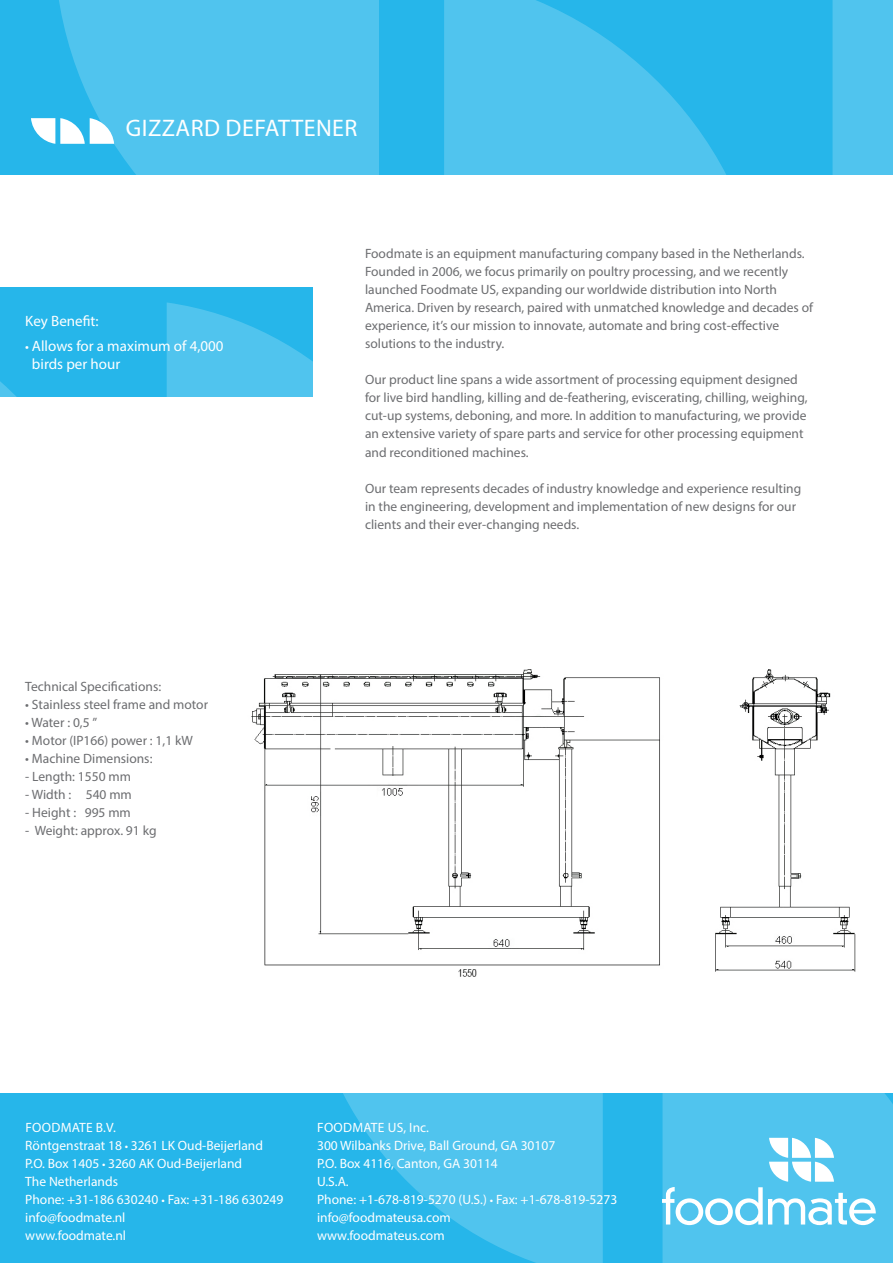
<style>
.page{position:relative;width:893px;height:1263px;background:#fff}
.page>*{position:absolute;margin:0;border:0;box-sizing:border-box;transform-origin:0 0}
.t1{font:24px "Myriad Pro";letter-spacing:.02em;color:#fff}
.t2{font:15px/18px "Myriad Pro";color:#fff}
.t3{font:13.5px/18px "Myriad Pro";color:#6c6d70}
.t4{font:13.5px/18px "Myriad Pro";color:#fff}
.t5{font:13.5px "Myriad Pro";letter-spacing:.02em;color:#fff}
.s1{font-size:13.5px}
.s2{font-size:12px}
</style>
<div class="page">
<div style="left:0;top:0;width:893px;height:175px;background:#26b6ea"></div>
<svg style="left:444px;top:0;width:282px;height:175px;fill:#50c4ee"></svg>
<svg style="left:59px;top:0;width:320px;height:175px;background:#4cc2ed"></svg>
<div style="left:832px;top:0;width:61px;height:175px;background:#50c4ee"></div>
<div style="left:0;top:1094px;width:893px;height:169px;background:#26b6ea"></div>
<svg style="left:343px;top:1094px;width:260px;height:169px;fill:#50c4ee"></svg>
<svg style="left:662px;top:1094px;width:231px;height:169px;background:#62caef"></svg>
<svg style="left:31px;top:118px;width:83px;height:26px"></svg>
<img style="left:251px;top:669px;width:605px;height:308px">
<div style="left:0;top:287px;width:313px;height:110px;background:#26b6ea"></div>
<svg style="left:0;top:381px;width:17px;height:16px"></svg>
<svg style="left:167px;top:302px;width:146px;height:95px"></svg>
<p class="t1" style="left:126px;top:113px;width:233px">GIZZARD DEFATTENER</p>
<p class="t2" style="left:25px;top:312px;width:75px">Key Benefit:</p>
<p class="t2" style="left:32px;top:336px;width:193px;text-indent:-7px"><span class="s1">•</span> Allows for a maximum of 4,000 birds per hour</p>
<p class="t3" style="left:365px;top:245px;width:450px">Foodmate is an equipment manufacturing company based in the Netherlands.<br>Founded in 2006, we focus primarily on poultry processing, and we recently launched Foodmate US, expanding our worldwide distribution into North America. Driven by research, paired with unmatched knowledge and decades of experience, it’s our mission to innovate, automate and bring cost-effective solutions to the industry.</p>
<p class="t3" style="left:365px;top:371px;width:444px">Our product line spans a wide assortment of processing equipment designed for live bird handling, killing and de-feathering, eviscerating, chilling, weighing, cut-up systems, deboning, and more. In addition to manufacturing, we provide an extensive variety of spare parts and service for other processing equipment and reconditioned machines.</p>
<p class="t3" style="left:365px;top:479px;width:438px">Our team represents decades of industry knowledge and experience resulting in the engineering, development and implementation of new designs for our clients and their ever-changing needs.</p>
<p class="t3" style="left:25px;top:678px;width:137px">Technical Specifications:</p>
<p class="t3" style="left:25px;top:696px;width:184px">• Stainless steel frame and motor</p>
<p class="t3" style="left:25px;top:714px;width:73px">• Water : 0,5 ”</p>
<p class="t3" style="left:25px;top:732px;width:169px">• Motor (IP166) power : 1,1 kW</p>
<p class="t3" style="left:25px;top:750px;width:129px">• Machine Dimensions:</p>
<p class="t3" style="left:25px;top:768px;width:107px">- Length: 1550 mm</p>
<p class="t3" style="left:25px;top:786px;width:108px">- Width : 540 mm</p>
<p class="t3" style="left:25px;top:804px;width:107px">- Height : 995 mm</p>
<p class="t3" style="left:25px;top:822px;width:133px">- Weight: approx. 91 kg</p>
<p class="t5" style="left:25px;top:1119px;width:92px">FOODMATE B.V.</p>
<p class="t4" style="left:25px;top:1136px;width:239px">Röntgenstraat 18 <span class="s2">•</span> 3261 LK Oud-Beijerland</p>
<p class="t4" style="left:25px;top:1154px;width:218px">P.O. Box 1405 <span class="s2">•</span> 3260 AK Oud-Beijerland</p>
<p class="t4" style="left:25px;top:1172px;width:94px">The Netherlands</p>
<p class="t4" style="left:25px;top:1190px;width:260px">Phone: +31-186 630240 <span class="s2">•</span> Fax: +31-186 630249 info@foodmate.nl<br>www.foodmate.nl</p>
<p class="t5" style="left:317px;top:1119px;width:113px">FOODMATE US, Inc.</p>
<p class="t4" style="left:317px;top:1136px;width:240px">300 Wilbanks Drive, Ball Ground, GA 30107</p>
<p class="t4" style="left:317px;top:1154px;width:182px">P.O. Box 4116, Canton, GA 30114</p>
<p class="t4" style="left:317px;top:1172px;width:33px">U.S.A.</p>
<p class="t4" style="left:317px;top:1190px;width:302px">Phone: +1-678-819-5270 (U.S.) <span class="s2">•</span> Fax: +1-678-819-5273 info@foodmateusa.com<br>www.foodmateus.com</p>
</div>
